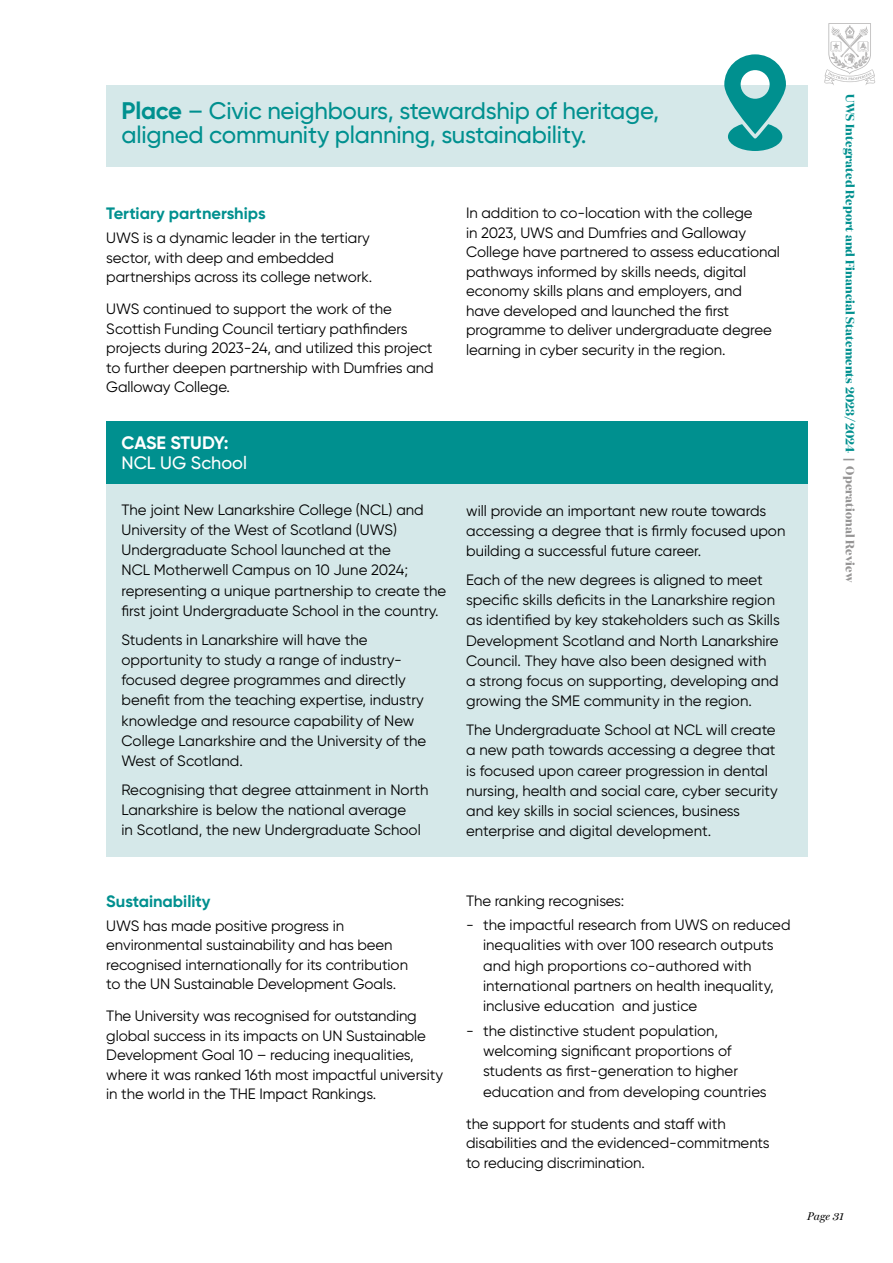
<style>
.page{position:relative;width:893px;height:1263px;background:#fff}
.page>*{position:absolute;margin:0;border:0;box-sizing:border-box;transform-origin:0 0}
.Body_text{font:500 24px/24px "Gilroy";letter-spacing:-.01em;color:#00908f}
.Body_text-2{font:500 18px/20.2px "Gilroy";color:#fff}
.Body_text-3{font:700 16.5px "Gilroy";color:#00908f}
.Body_text-4{font:15px/20.2px "Gilroy";letter-spacing:-.005em;color:#000}
.t1{font:700 12px "Domaine Display Test";letter-spacing:.01em;color:#00908f}
.t2{font:italic 11.25px "Miller Display";letter-spacing:.01em;color:#000}
.s1{font-weight:700}
.s2{font-family:"Gilroy"}
.s3{font-family:"Gilroy";color:#969595}
.s4{color:#969595}
</style>
<div class="page">
<svg style="left:824px;top:23px;width:51px;height:62px"></svg>
<div style="left:106px;top:85px;width:702px;height:82px;background:#d5e8e9"></div>
<svg style="left:724px;top:54px;width:62px;height:97px"></svg>
<div style="left:106px;top:421px;width:702px;height:436px;background:#d5e8e9"></div>
<div style="left:106px;top:421px;width:702px;height:62px;background:#00908f"></div>
<p class="Body_text" style="left:121px;top:98px;width:539px"><span class="s1">Place</span> – Civic neighbours, stewardship of heritage, aligned community planning, sustainability.</p>
<p class="Body_text-3" style="left:106px;top:203px;width:161px">Tertiary partnerships</p>
<p class="Body_text-4" style="left:106px;top:228px;width:267px;line-height:19.5px">UWS is a dynamic leader in the tertiary sector, with deep and embedded partnerships across its college network.</p>
<p class="Body_text-4" style="left:106px;top:299px;width:329px;line-height:19.5px">UWS continued to support the work of the Scottish Funding Council tertiary pathfinders projects during 2023-24, and utilized this project to further deepen partnership with Dumfries and Galloway College.</p>
<p class="Body_text-2" style="left:121px;top:432px;width:127px"><span class="s1">CASE STUDY:<br></span>NCL UG School</p>
<p class="Body_text-4" style="left:121px;top:499px;width:326px">The joint New Lanarkshire College (NCL) and University of the West of Scotland (UWS)<br>Undergraduate School launched at the<br>NCL Motherwell Campus on 10 June 2024; representing a unique partnership to create the first joint Undergraduate School in the country.</p>
<p class="Body_text-4" style="left:121px;top:629px;width:306px">Students in Lanarkshire will have the opportunity to study a range of industry&shy;focused degree programmes and directly benefit from the teaching expertise, industry knowledge and resource capability of New College Lanarkshire and the University of the West of Scotland.</p>
<p class="Body_text-4" style="left:121px;top:779px;width:309px">Recognising that degree attainment in North<br>Lanarkshire is below the national average<br>in Scotland, the new Undergraduate School</p>
<p class="Body_text-4" style="left:466px;top:203px;width:315px;line-height:19.5px">In addition to co-location with the college<br>in 2023, UWS and Dumfries and Galloway College have partnered to assess educational pathways informed by skills needs, digital economy skills plans and employers, and<br>have developed and launched the first programme to deliver undergraduate degree learning in cyber security in the region.</p>
<p class="Body_text-4" style="left:466px;top:500px;width:321px">will provide an important new route towards accessing a degree that is firmly focused upon building a successful future career.</p>
<p class="Body_text-4" style="left:466px;top:569px;width:315px">Each of the new degrees is aligned to meet specific skills deficits in the Lanarkshire region as identified by key stakeholders such as Skills Development Scotland and North Lanarkshire Council. They have also been designed with<br>a strong focus on supporting, developing and growing the SME community in the region.</p>
<p class="Body_text-4" style="left:466px;top:720px;width:313px">The Undergraduate School at NCL will create a new path towards accessing a degree that is focused upon career progression in dental nursing, health and social care, cyber security and key skills in social sciences, business enterprise and digital development.</p>
<p class="t1" style="left:858px;top:94px;width:490px;rotate:90deg">UWS Integrated Report and Financial Statements 2023<span class="s2">/</span>2024 <span class="s3">|</span> <span class="s4">Operational Review</span></p>
<p class="Body_text-3" style="left:106px;top:891px;width:106px">Sustainability</p>
<p class="Body_text-4" style="left:106px;top:915px;width:303px;line-height:19.5px">UWS has made positive progress in environmental sustainability and has been recognised internationally for its contribution to the UN Sustainable Development Goals.</p>
<p class="Body_text-4" style="left:106px;top:1006px;width:338px;line-height:19.5px">The University was recognised for outstanding global success in its impacts on UN Sustainable Development Goal 10 – reducing inequalities, where it was ranked 16th most impactful university in the world in the THE Impact Rankings.</p>
<p class="Body_text-4" style="left:466px;top:890px;width:160px">The ranking recognises:</p>
<p class="Body_text-4" style="left:483px;top:915px;width:309px;text-indent:-17px">- the impactful research from UWS on reduced inequalities with over 100 research outputs and high proportions co-authored with international partners on health inequality, inclusive education and justice</p>
<p class="Body_text-4" style="left:483px;top:1020px;width:285px;text-indent:-17px">- the distinctive student population, welcoming significant proportions of students as first-generation to higher education and from developing countries</p>
<p class="Body_text-4" style="left:466px;top:1113px;width:305px;line-height:19.5px">the support for students and staff with disabilities and the evidenced-commitments to reducing discrimination.</p>
<p class="t2" style="left:807px;top:1210px;width:38px">Page 31</p>
</div>
